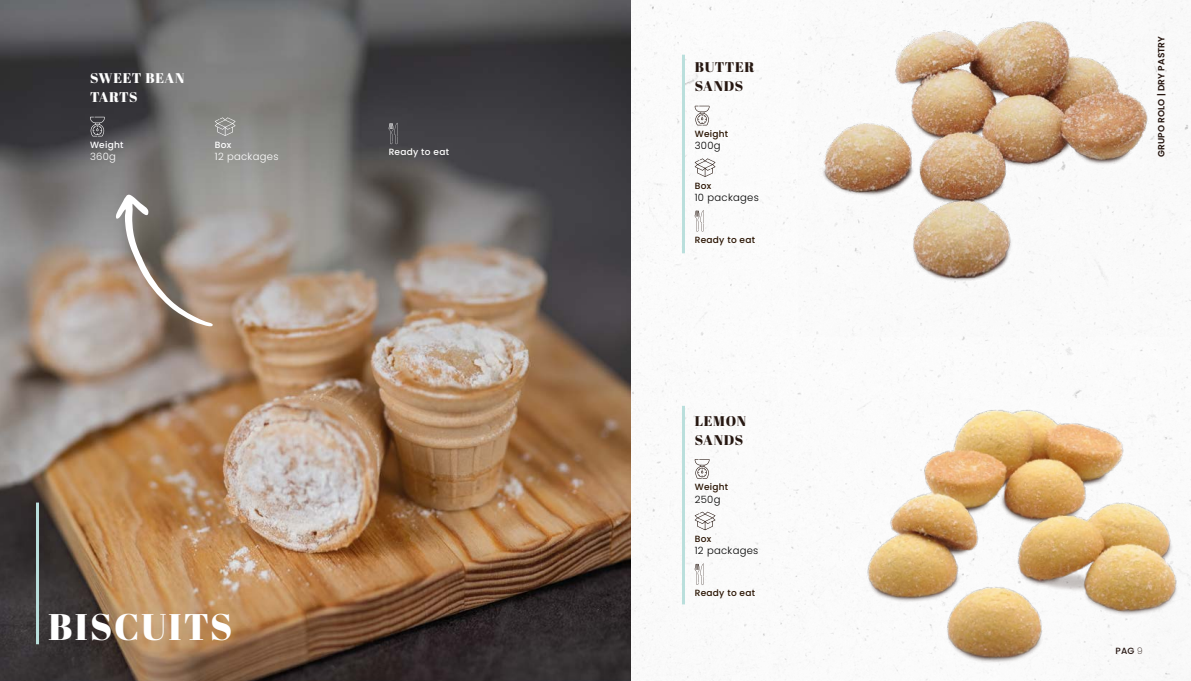
<style>
.page{position:relative;width:1191px;height:681px;background:#fff}
.page>*{position:absolute;margin:0;border:0;box-sizing:border-box;transform-origin:0 0}
.t1{font:37px "Abril Fatface";letter-spacing:.06em;color:#fff}
.t2{font:14px/19px "Abril Fatface";letter-spacing:.05em;color:#261711}
.t3{font:14px/19px "Abril Fatface";letter-spacing:.04em;color:#fff}
.t4{font:300 10px "Poppins";letter-spacing:.03em;color:#000}
.t5{font:300 10px "Poppins";letter-spacing:.03em;color:#fff}
.t6{font:500 9px "Poppins";letter-spacing:.03em;color:#281200}
.t7{font:500 9px "Poppins";letter-spacing:.03em;color:#fff}
.t8{font:600 9px "Poppins";letter-spacing:.01em;color:#26160f}
.t9{font:500 9px "Poppins";color:#261611}
.s1{font-weight:200}
</style>
<div class="page">
<img style="left:0;top:0;width:630px;height:680px">
<hr style="left:36px;top:502px;width:3px;height:142px;background:#badfdc">
<svg style="left:115px;top:193px;width:99px;height:136px;background:#9f938a"></svg>
<svg style="left:90px;top:117px;width:15px;height:19px"></svg>
<svg style="left:215px;top:117px;width:20px;height:19px"></svg>
<svg style="left:388px;top:123px;width:9px;height:21px"></svg>
<img style="left:799px;top:0;width:392px;height:336px">
<svg style="left:694px;top:210px;width:9px;height:21px"></svg>
<svg style="left:694px;top:106px;width:15px;height:19px"></svg>
<svg style="left:694px;top:158px;width:21px;height:19px"></svg>
<svg style="left:694px;top:563px;width:9px;height:21px"></svg>
<svg style="left:694px;top:459px;width:15px;height:19px"></svg>
<svg style="left:694px;top:511px;width:21px;height:19px"></svg>
<img style="left:799px;top:344px;width:392px;height:336px">
<hr style="left:682px;top:405px;width:3px;height:199px;background:#badfdc">
<hr style="left:682px;top:55px;width:3px;height:198px;background:#badfdc">
<h2 class="t3" style="left:90px;top:68px;width:96px">SWEET BEAN<br>TARTS</h2>
<p class="t7" style="left:90px;top:140px;width:35px">Weight</p>
<p class="t5" style="left:90px;top:151px;width:27px">360g</p>
<p class="t7" style="left:215px;top:139px;width:18px">Box</p>
<p class="t5" style="left:215px;top:151px;width:65px">12 packages</p>
<p class="t7" style="left:389px;top:147px;width:62px">Ready to eat</p>
<h1 class="t1" style="left:48px;top:600px;width:186px">BISCUITS</h1>
<h2 class="t2" style="left:694px;top:57px;width:61px">BUTTER<br>SANDS</h2>
<p class="t6" style="left:694px;top:129px;width:35px">Weight</p>
<p class="t4" style="left:694px;top:140px;width:27px">300g</p>
<p class="t6" style="left:694px;top:180px;width:18px">Box</p>
<p class="t4" style="left:694px;top:192px;width:66px">10 packages</p>
<p class="t6" style="left:694px;top:234px;width:62px">Ready to eat</p>
<h2 class="t2" style="left:694px;top:410px;width:53px">LEMON<br>SANDS</h2>
<p class="t6" style="left:694px;top:482px;width:35px">Weight</p>
<p class="t4" style="left:694px;top:493px;width:27px">250g</p>
<p class="t6" style="left:694px;top:533px;width:18px">Box</p>
<p class="t4" style="left:694px;top:544px;width:65px">12 packages</p>
<p class="t6" style="left:694px;top:587px;width:62px">Ready to eat</p>
<p class="t8" style="left:1156px;top:157px;width:122px;rotate:-90deg">GRUPO ROLO | DRY PASTRY</p>
<p class="t9" style="left:1115px;top:645px;width:29px">PAG <span class="s1">9</span></p>
</div>
